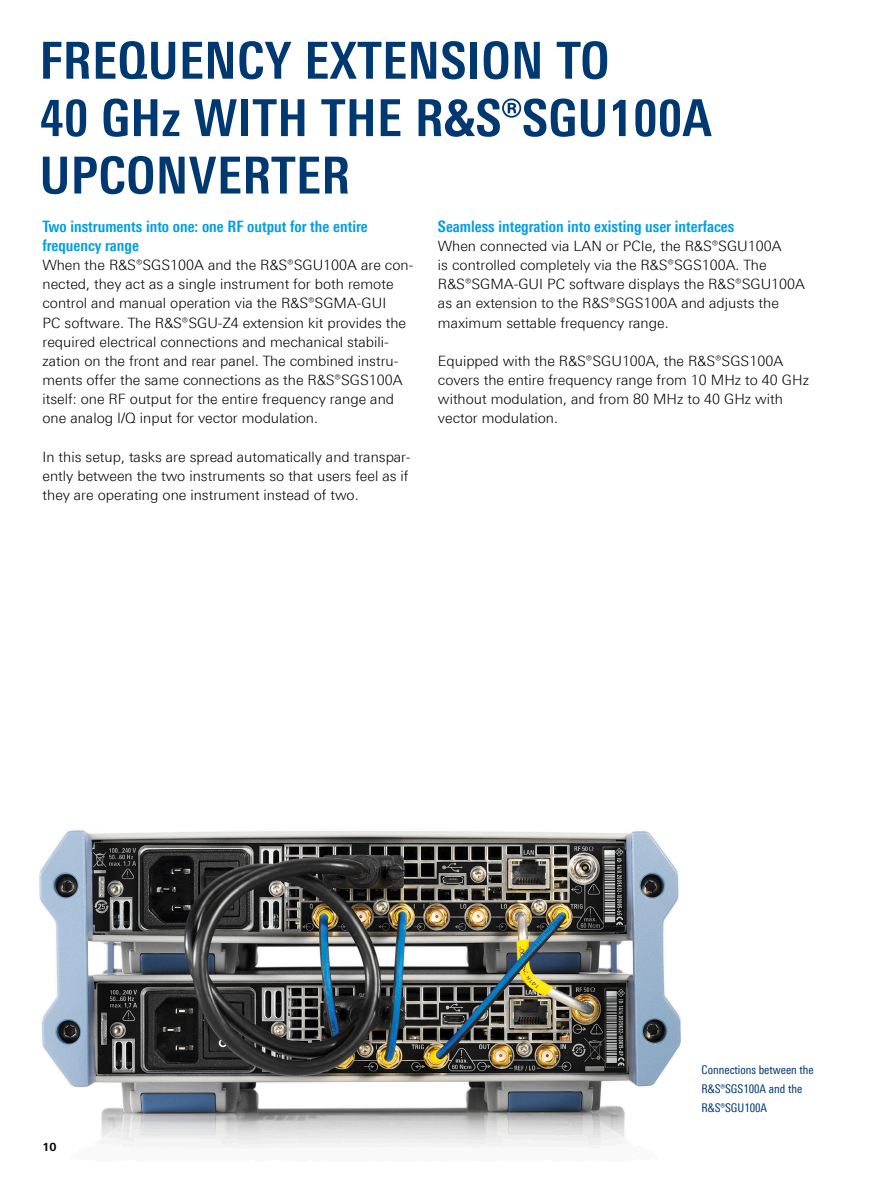
<style>
.page{position:relative;width:893px;height:1191px;background:#fff}
.page>*{position:absolute;margin:0;border:0;box-sizing:border-box;transform-origin:0 0}
.Seiten_Headline_34Pt_blau{font:700 condensed 51px/57.4px "Linotype Universfor RS";letter-spacing:.01em;color:#003872}
.Absatzfett_cyan{font:700 condensed 15.75px/19.2px "Linotype Universfor RS";color:#009ee3}
.Haupttext_ohne_Abstand{font:300 14.25px/19.2px "Linotype Universfor RS";color:#000}
.Haupttext{font:300 14.25px/19.2px "Linotype Universfor RS";color:#000}
.Bildunterschrift{font:condensed 12px/19.2px "Linotype Universfor RS";color:#003872}
.t1{font:700 11.25px "Linotype Universfor RS";color:#000}
</style>
<div class="page">
<img style="left:39px;top:830px;width:642px;height:318px">
<p class="Seiten_Headline_34Pt_blau" style="left:40px;top:31px;width:674px">FREQUENCY EXTENSION TO<br>40 GHz WITH THE R&amp;S®SGU100A<br>UPCONVERTER</p>
<p class="Absatzfett_cyan" style="left:438px;top:216px;width:298px">Seamless integration into existing user interfaces</p>
<p class="Haupttext_ohne_Abstand" style="left:438px;top:236px;width:369px">When connected via LAN or PCIe, the R&amp;S®SGU100A<br>is controlled completely via the R&amp;S®SGS100A. The R&amp;S®SGMA-GUI PC software displays the R&amp;S®SGU100A as an extension to the R&amp;S®SGS100A and adjusts the maximum settable frequency range.</p>
<p class="Haupttext" style="left:438px;top:351px;width:372px">Equipped with the R&amp;S®SGU100A, the R&amp;S®SGS100A covers the entire frequency range from 10 MHz to 40 GHz without modulation, and from 80 MHz to 40 GHz with vector modulation.</p>
<p class="Absatzfett_cyan" style="left:43px;top:216px;width:327px">Two instruments into one: one RF output for the entire frequency range</p>
<p class="Haupttext_ohne_Abstand" style="left:43px;top:255px;width:372px">When the R&amp;S®SGS100A and the R&amp;S®SGU100A are con&shy;nected, they act as a single instrument for both remote control and manual operation via the R&amp;S®SGMA-GUI<br>PC software. The R&amp;S®SGU-Z4 extension kit provides the required electrical connections and mechanical stabili&shy;zation on the front and rear panel. The combined instru&shy;ments offer the same connections as the R&amp;S®SGS100A itself: one RF output for the entire frequency range and one analog I/Q input for vector modulation.</p>
<p class="Haupttext" style="left:43px;top:447px;width:369px">In this setup, tasks are spread automatically and transpar&shy;ently between the two instruments so that users feel as if they are operating one instrument instead of two.</p>
<p class="t1" style="left:43px;top:1139px;width:16px">10</p>
<p class="Bildunterschrift" style="left:702px;top:1060px;width:114px">Connections between the<br>R&amp;S®SGS100A and the<br>R&amp;S®SGU100A</p>
</div>
